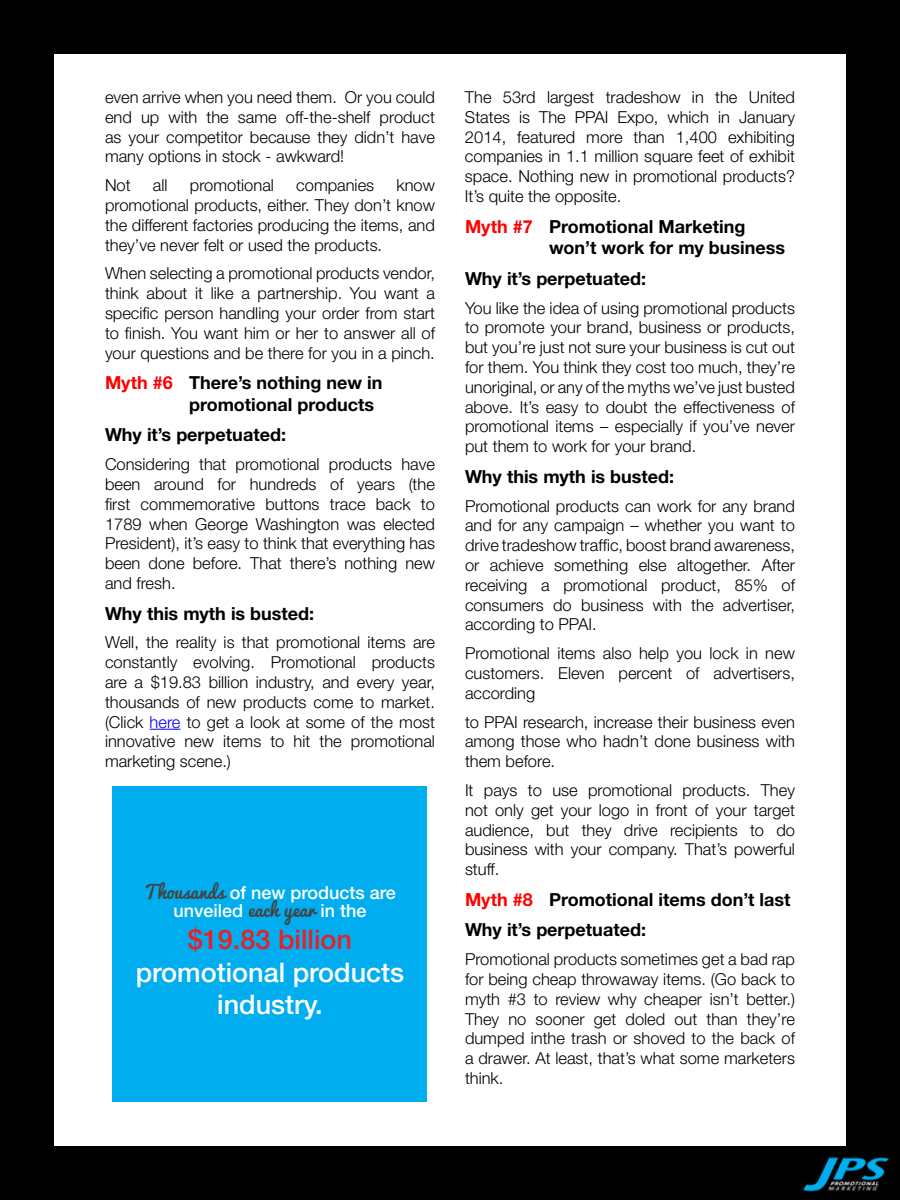
<style>
.page{position:relative;width:900px;height:1200px;background:#000}
.page>*{position:absolute;margin:0;border:0;box-sizing:border-box;transform-origin:0 0}
.t1{font:500 27px/32.4px "Helvetica Neue LT Std";color:#fff;text-align:center}
.t2{font:500 27px "Helvetica Neue LT Std";color:#ed1d24}
.t3{font:700 18px/21.6px "Helvetica Neue";color:#000}
.t4{font:500 18px/18px "Helvetica Neue LT Std";color:#fff;text-align:center}
.t5{font:300 16.5px/19.8px "Helvetica Neue";color:#000;text-align:justify}
.s1{color:#f00}
.s2{font-family:"Helvetica Neue LT Std";color:#00f}
.s3{font-family:"Pacifico";font-weight:400;color:#434345}
</style>
<div class="page">
<div style="left:54px;top:54px;width:792px;height:1092px;background:#fff"></div>
<img style="left:803px;top:1157px;width:86px;height:35px">
<hr style="left:150px;top:729px;width:31px;height:1px;background:#00f">
<div style="left:112px;top:786px;width:316px;height:315px;background:#00aeef"></div>
<p class="t5" style="left:105px;top:87px;width:331px">even arrive when you need them. Or you could end up with the same off-the-shelf product as your competitor because they didn’t have many options in stock - awkward!</p>
<p class="t5" style="left:105px;top:175px;width:27px">Not</p>
<p class="t5" style="left:153px;top:175px;width:16px">all</p>
<p class="t5" style="left:190px;top:175px;width:86px">promotional</p>
<p class="t5" style="left:296px;top:175px;width:79px">companies</p>
<p class="t5" style="left:105px;top:175px;width:331px;text-indent:291px">know promotional products, either. They don’t know the different factories producing the items, and they’ve never felt or used the products.</p>
<p class="t5" style="left:105px;top:263px;width:332px">When selecting a promotional products vendor, think about it like a partnership. You want a specific person handling your order from start to finish. You want him or her to answer all of your questions and be there for you in a pinch.</p>
<p class="t3" style="left:189px;top:372px;width:195px;text-indent:-84px"><span class="s1">Myth #6</span> There’s nothing new in promotional products</p>
<p class="t3" style="left:105px;top:424px;width:183px">Why it’s perpetuated:</p>
<p class="t5" style="left:105px;top:454px;width:332px">Considering that promotional products have been around for hundreds of years (the first commemorative buttons trace back to 1789 when George Washington was elected President), it’s easy to think that everything has been done before. That there’s nothing new and fresh.</p>
<p class="t3" style="left:105px;top:602px;width:211px">Why this myth is busted:</p>
<p class="t5" style="left:105px;top:632px;width:332px">Well, the reality is that promotional items are constantly evolving. Promotional products are a $19.83 billion industry, and every year, thousands of new products come to market. (Click <span class="s2">here</span> to get a look at some of the most innovative new items to hit the promotional marketing scene.)</p>
<p class="t4" style="left:144px;top:883px;width:253px"><span class="s3">Thousands</span> of new products are unveiled <span class="s3">each year</span> in the</p>
<h1 class="t2" style="left:188px;top:923px;width:166px">$19.83 billion</h1>
<h1 class="t1" style="left:136px;top:955px;width:270px">promotional products industry.</h1>
<p class="t5" style="left:465px;top:87px;width:332px">The 53rd largest tradeshow in the United States is The PPAI Expo, which in January 2014, featured more than 1,400 exhibiting companies in 1.1 million square feet of exhibit space. Nothing new in promotional products?<br>It’s quite the opposite.</p>
<p class="t3" style="left:549px;top:215px;width:238px;text-indent:-84px"><span class="s1">Myth #7</span> Promotional Marketing won’t work for my business</p>
<p class="t3" style="left:465px;top:267px;width:183px">Why it’s perpetuated:</p>
<p class="t5" style="left:465px;top:297px;width:332px">You like the idea of using promotional products to promote your brand, business or products, but you’re just not sure your business is cut out for them. You think they cost too much, they’re unoriginal, or any of the myths we’ve just busted above. It’s easy to doubt the effectiveness of promotional items – especially if you’ve never put them to work for your brand.</p>
<p class="t3" style="left:465px;top:465px;width:211px">Why this myth is busted:</p>
<p class="t5" style="left:465px;top:495px;width:332px">Promotional products can work for any brand and for any campaign – whether you want to drive tradeshow traffic, boost brand awareness, or achieve something else altogether. After receiving a promotional product, 85% of consumers do business with the advertiser, according to PPAI.</p>
<p class="t5" style="left:465px;top:643px;width:331px">Promotional items also help you lock in new customers. Eleven percent of advertisers, according</p>
<p class="t5" style="left:465px;top:711px;width:332px">to PPAI research, increase their business even among those who hadn’t done business with them before.</p>
<p class="t5" style="left:465px;top:780px;width:332px">It pays to use promotional products. They not only get your logo in front of your target audience, but they drive recipients to do business with your company. That’s powerful stuff.</p>
<p class="t3" style="left:465px;top:884px;width:327px;line-height:30.6px"><span class="s1">Myth #8</span> Promotional items don’t last<br>Why it’s perpetuated:</p>
<p class="t5" style="left:465px;top:949px;width:332px">Promotional products sometimes get a bad rap for being cheap throwaway items. (Go back to myth #3 to review why cheaper isn’t better.)<br>They no sooner get doled out than they’re dumped inthe trash or shoved to the back of a drawer. At least, that’s what some marketers think.</p>
</div>
